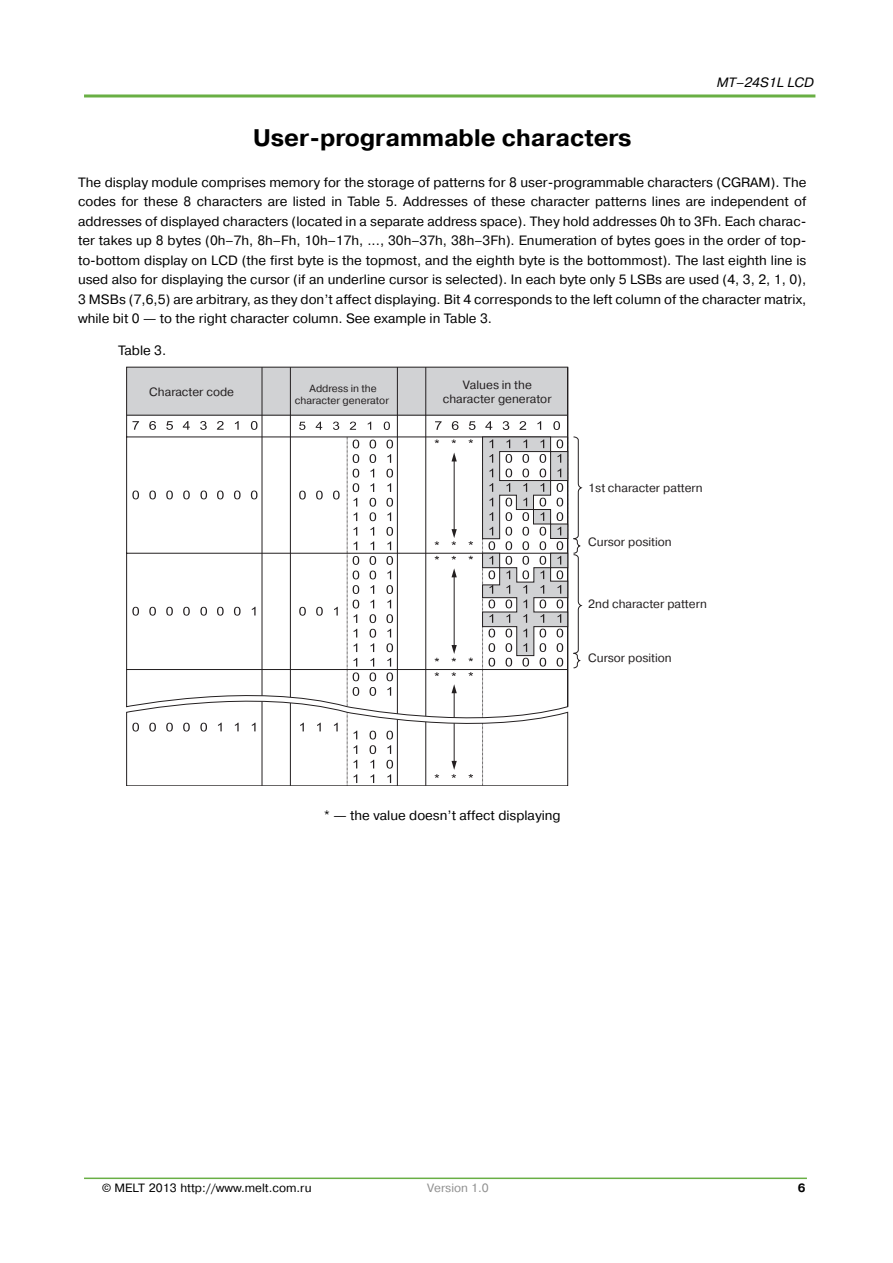
<style>
.page{position:relative;width:893px;height:1263px;background:#fff}
.page>*{position:absolute;margin:0;border:0;box-sizing:border-box;transform-origin:0 0}
.t1{font:700 24px "Pragmatica C";color:#000}
.t2{font:13.5px/19.5px "Pragmatica C";color:#000;text-align:justify}
.t3{font:italic 13.5px "Pragmatica C";color:#000}
.t4{font:12px/14.4px "Pragmatica C";color:#231f20;text-align:center}
.t5{font:12px "Pragmatica C";color:#000}
.t6{font:12px "Pragmatica C";color:#909090}
.t7{font:700 12px "Pragmatica C";color:#000}
.t8{font:10.35px/12.5px "Pragmatica C";color:#231f20;text-align:center}
</style>
<div class="page">
<hr style="left:84px;top:1177px;width:723px;height:2px;background:#69af44">
<hr style="left:84px;top:94px;width:731px;height:3px;background:#69af44">
<svg style="left:126px;top:732px;width:356px;height:54px"></svg>
<hr style="left:454px;top:723px;width:1px;height:43px;background:#231f20">
<svg style="left:126px;top:367px;width:442px;height:365px"></svg>
<svg style="left:482px;top:437px;width:100px;height:349px"></svg>
<svg style="left:347px;top:437px;width:12px;height:349px"></svg>
<svg style="left:370px;top:731px;width:6px;height:8px"></svg>
<svg style="left:370px;top:745px;width:6px;height:9px"></svg>
<svg style="left:370px;top:760px;width:4px;height:8px"></svg>
<svg style="left:370px;top:774px;width:4px;height:9px"></svg>
<svg style="left:386px;top:731px;width:7px;height:8px"></svg>
<svg style="left:387px;top:745px;width:4px;height:9px"></svg>
<svg style="left:386px;top:760px;width:7px;height:23px"></svg>
<svg style="left:435px;top:774px;width:4px;height:4px"></svg>
<svg style="left:468px;top:774px;width:5px;height:4px"></svg>
<svg style="left:451px;top:761px;width:6px;height:17px"></svg>
<p class="t3" style="left:717px;top:75px;width:99px">MT–24S1L LCD</p>
<h1 class="t1" style="left:253px;top:124px;width:380px">User-programmable characters</h1>
<p class="t2" style="left:78px;top:172px;width:730px">The display module comprises memory for the storage of patterns for 8 user-programmable characters (CGRAM). The codes for these 8 characters are listed in Table 5. Addresses of these character patterns lines are independent of addresses of displayed characters (located in a separate address space). They hold addresses 0h to 3Fh. Each charac&shy;ter takes up 8 bytes (0h–7h, 8h–Fh, 10h–17h, ..., 30h–37h, 38h–3Fh). Enumeration of bytes goes in the order of top&shy;to-bottom display on LCD (the first byte is the topmost, and the eighth byte is the bottommost). The last eighth line is used also for displaying the cursor (if an underline cursor is selected). In each byte only 5 LSBs are used (4, 3, 2, 1, 0), 3 MSBs (7,6,5) are arbitrary, as they don’t affect displaying. Bit 4 corresponds to the left column of the character matrix, while bit 0 — to the right character column. See example in Table 3.</p>
<p class="t2" style="left:118px;top:341px;width:50px">Table 3.</p>
<p class="t4" style="left:149px;top:385px;width:86px">Character code</p>
<p class="t8" style="left:295px;top:382px;width:96px">Address in the character generator</p>
<p class="t4" style="left:443px;top:377px;width:110px">Values in the character generator</p>
<p class="t4" style="left:588px;top:480px;width:116px">1st character pattern</p>
<p class="t4" style="left:588px;top:534px;width:85px">Cursor position</p>
<p class="t4" style="left:588px;top:597px;width:120px">2nd character pattern</p>
<p class="t4" style="left:588px;top:651px;width:85px">Cursor position</p>
<p class="t2" style="left:324px;top:805px;width:238px">* — the value doesn’t affect displaying</p>
<p class="t5" style="left:102px;top:1181px;width:211px">© MELT 2013 http://www.melt.com.ru</p>
<p class="t6" style="left:427px;top:1181px;width:63px">Version 1.0</p>
<p class="t7" style="left:798px;top:1181px;width:9px">6</p>
</div>
